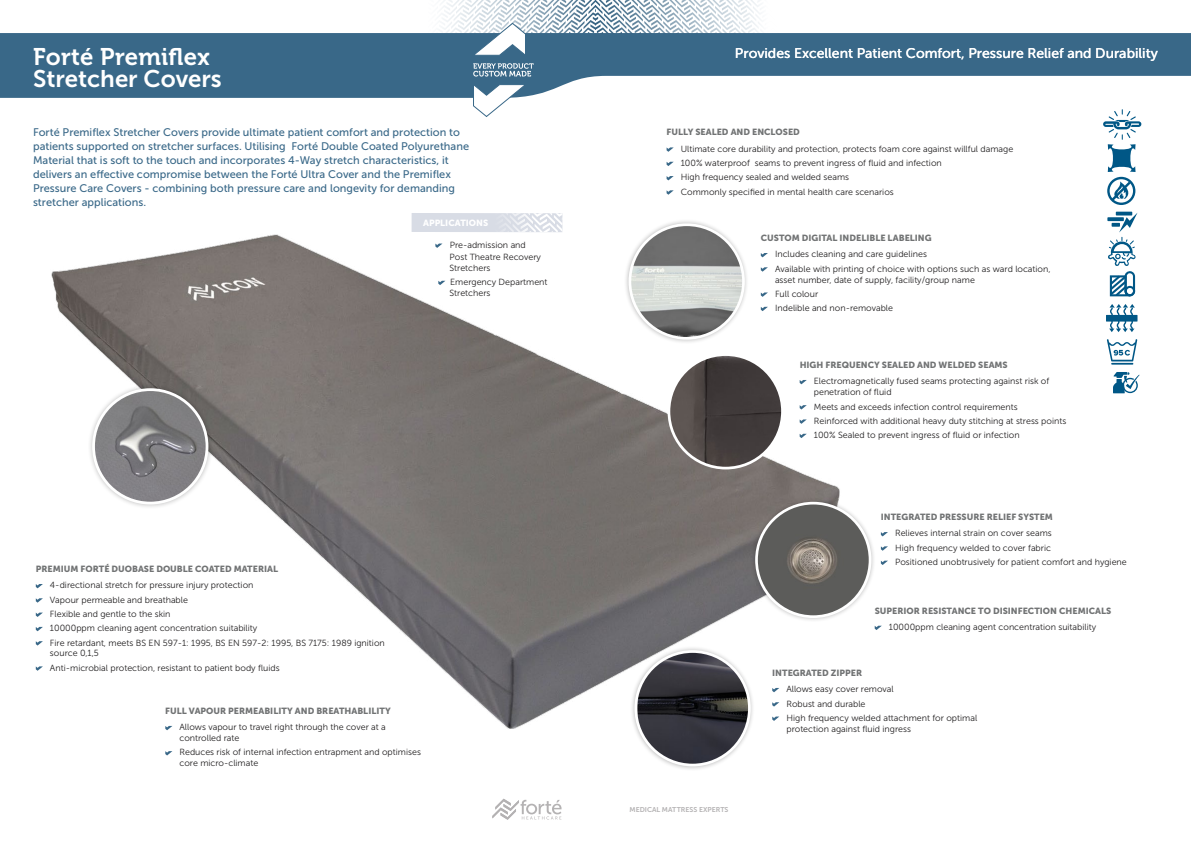
<style>
.page{position:relative;width:1191px;height:842px;background:#fff}
.page>*{position:absolute;margin:0;border:0;box-sizing:border-box;transform-origin:0 0}
.t1{font:24px "Museo Sans 700";color:#fff}
.t2{font:24px "Museo 700";letter-spacing:.01em;color:#fff}
.t3{font:14px "Museo Sans 500";color:#fff}
.t4{font:11px/14px "Museo Sans 500";color:#396888}
.t5{font:8.9px/14.3px "Museo Sans 300";color:#211f20}
.t6{font:8.9px "Museo Sans 900";color:#717374}
.t7{font:8.9px "Museo Sans 900";color:#fff}
.t8{font:7px "Museo Sans 700";color:#b4b2b3}
</style>
<div class="page">
<img style="left:35px;top:147px;width:853px;height:609px">
<div style="left:87px;top:383px;width:126px;height:126px;background:#000;opacity:.25"></div>
<img style="left:94px;top:390px;width:113px;height:113px;border-radius:57px">
<div style="left:92px;top:388px;width:116px;height:116px;border:3px solid #fff;border-radius:50%"></div>
<img style="left:669px;top:355px;width:113px;height:113px;border-radius:57px">
<div style="left:667px;top:353px;width:117px;height:116px;border:3px solid #fff;border-radius:50%"></div>
<div style="left:750px;top:497px;width:126px;height:126px;background:#000;opacity:.25"></div>
<img style="left:756px;top:503px;width:114px;height:114px;border-radius:57px">
<div style="left:755px;top:502px;width:116px;height:116px;border:3px solid #fff;border-radius:50%"></div>
<div style="left:624px;top:219px;width:125px;height:125px;background:#000;opacity:.25"></div>
<img style="left:630px;top:225px;width:113px;height:113px;border-radius:57px">
<div style="left:628px;top:223px;width:117px;height:117px;border:3px solid #fff;border-radius:50%"></div>
<div style="left:630px;top:645px;width:125px;height:126px;background:#000;opacity:.25"></div>
<img style="left:637px;top:651px;width:112px;height:114px">
<div style="left:634px;top:650px;width:116px;height:116px;border:3px solid #fff;border-radius:50%"></div>
<div style="left:1106px;top:315px;width:31px;height:7px;background:#005786"></div>
<svg style="left:1109px;top:304px;width:25px;height:28px"></svg>
<hr style="left:1115px;top:212px;width:17px;height:3px;background:#005786">
<svg style="left:1108px;top:213px;width:29px;height:84px"></svg>
<svg style="left:1107px;top:339px;width:30px;height:22px"></svg>
<hr style="left:1111px;top:363px;width:22px;height:2px;background:#005786">
<svg style="left:1113px;top:372px;width:26px;height:21px"></svg>
<svg style="left:1103px;top:109px;width:38px;height:96px"></svg>
<svg style="left:492px;top:799px;width:69px;height:21px"></svg>
<svg style="left:165px;top:726px;width:7px;height:4px"></svg>
<svg style="left:165px;top:751px;width:7px;height:4px"></svg>
<svg style="left:36px;top:584px;width:7px;height:4px"></svg>
<svg style="left:36px;top:598px;width:7px;height:5px"></svg>
<svg style="left:36px;top:613px;width:7px;height:4px"></svg>
<svg style="left:36px;top:627px;width:7px;height:4px"></svg>
<svg style="left:36px;top:641px;width:7px;height:4px"></svg>
<svg style="left:36px;top:666px;width:7px;height:5px"></svg>
<svg style="left:435px;top:244px;width:7px;height:4px"></svg>
<svg style="left:438px;top:281px;width:7px;height:4px"></svg>
<div style="left:411px;top:213px;width:151px;height:19px;background:#d8dce5"></div>
<svg style="left:505px;top:213px;width:57px;height:19px"></svg>
<svg style="left:881px;top:532px;width:7px;height:4px"></svg>
<svg style="left:881px;top:546px;width:7px;height:5px"></svg>
<svg style="left:881px;top:561px;width:7px;height:4px"></svg>
<svg style="left:799px;top:380px;width:7px;height:4px"></svg>
<svg style="left:799px;top:405px;width:7px;height:4px"></svg>
<svg style="left:799px;top:419px;width:7px;height:5px"></svg>
<svg style="left:799px;top:434px;width:7px;height:4px"></svg>
<svg style="left:666px;top:147px;width:7px;height:5px"></svg>
<svg style="left:666px;top:162px;width:7px;height:4px"></svg>
<svg style="left:666px;top:176px;width:7px;height:4px"></svg>
<svg style="left:666px;top:190px;width:7px;height:5px"></svg>
<svg style="left:761px;top:253px;width:7px;height:4px"></svg>
<svg style="left:761px;top:267px;width:7px;height:5px"></svg>
<svg style="left:761px;top:292px;width:7px;height:5px"></svg>
<svg style="left:761px;top:307px;width:7px;height:4px"></svg>
<svg style="left:874px;top:626px;width:7px;height:4px"></svg>
<svg style="left:772px;top:688px;width:7px;height:4px"></svg>
<svg style="left:772px;top:702px;width:7px;height:5px"></svg>
<svg style="left:772px;top:716px;width:7px;height:5px"></svg>
<svg style="left:0;top:33px;width:1191px;height:65px;fill:#396888"></svg>
<svg style="left:473px;top:63px;width:61px;height:14px"></svg>
<svg style="left:473px;top:83px;width:53px;height:34px"></svg>
<svg style="left:411px;top:0;width:369px;height:57px"></svg>
<h1 class="t2" style="left:33px;top:43px;width:178px">Forté Premiflex</h1>
<h1 class="t1" style="left:33px;top:65px;width:190px">Stretcher Covers</h1>
<p class="t4" style="left:33px;top:125px;width:437px">Forté Premiflex Stretcher Covers provide ultimate patient comfort and protection to patients supported on stretcher surfaces. Utilising Forté Double Coated Polyurethane Material that is soft to the touch and incorporates 4-Way stretch characteristics, it delivers an effective compromise between the Forté Ultra Cover and the Premiflex Pressure Care Covers - combining both pressure care and longevity for demanding stretcher applications.</p>
<p class="t7" style="left:423px;top:218px;width:67px">APPLICATIONS</p>
<p class="t5" style="left:449px;top:239px;width:93px;line-height:12px">Pre-admission and<br>Post Theatre Recovery</p>
<p class="t5" style="left:449px;top:261px;width:99px">Stretchers<br>Emergency Department</p>
<p class="t5" style="left:449px;top:286px;width:42px">Stretchers</p>
<p class="t6" style="left:36px;top:564px;width:244px">PREMIUM FORTÉ DUOBASE DOUBLE COATED MATERIAL</p>
<p class="t5" style="left:50px;top:578px;width:336px">4-directional stretch for pressure injury protection<br>Vapour permeable and breathable<br>Flexible and gentle to the skin<br>10000ppm cleaning agent concentration suitability<br>Fire retardant, meets BS EN 597-1: 1995, BS EN 597-2: 1995, BS 7175: 1989 ignition</p>
<p class="t5" style="left:50px;top:646px;width:231px">source 0,1,5<br>Anti-microbial protection, resistant to patient body fluids</p>
<p class="t6" style="left:165px;top:705px;width:227px">FULL VAPOUR PERMEABILITY AND BREATHABLILITY</p>
<p class="t5" style="left:179px;top:722px;width:208px;line-height:10.9px">Allows vapour to travel right through the cover at a controlled rate</p>
<p class="t5" style="left:179px;top:747px;width:243px;line-height:10.9px">Reduces risk of internal infection entrapment and optimises core micro-climate</p>
<h2 class="t3" style="left:735px;top:45px;width:424px">Provides Excellent Patient Comfort, Pressure Relief and Durability</h2>
<p class="t6" style="left:666px;top:127px;width:135px">FULLY SEALED AND ENCLOSED</p>
<p class="t5" style="left:681px;top:142px;width:334px">Ultimate core durability and protection, protects foam core against willful damage 100% waterproof seams to prevent ingress of fluid and infection<br>High frequency sealed and welded seams<br>Commonly specified in mental health care scenarios</p>
<p class="t6" style="left:761px;top:233px;width:172px">CUSTOM DIGITAL INDELIBLE LABELING</p>
<p class="t5" style="left:775px;top:247px;width:277px">Includes cleaning and care guidelines<br>Available with printing of choice with options such as ward location,</p>
<p class="t5" style="left:775px;top:272px;width:201px">asset number, date of supply, facility/group name<br>Full colour<br>Indelible and non-removable</p>
<p class="t6" style="left:799px;top:360px;width:210px">HIGH FREQUENCY SEALED AND WELDED SEAMS</p>
<p class="t5" style="left:814px;top:376px;width:237px;line-height:10.9px">Electromagnetically fused seams protecting against risk of penetration of fluid</p>
<p class="t5" style="left:814px;top:399px;width:254px">Meets and exceeds infection control requirements<br>Reinforced with additional heavy duty stitching at stress points<br>100% Sealed to prevent ingress of fluid or infection</p>
<p class="t6" style="left:881px;top:512px;width:174px">INTEGRATED PRESSURE RELIEF SYSTEM</p>
<p class="t5" style="left:895px;top:526px;width:233px">Relieves internal strain on cover seams<br>High frequency welded to cover fabric<br>Positioned unobtrusively for patient comfort and hygiene</p>
<p class="t6" style="left:874px;top:605px;width:238px">SUPERIOR RESISTANCE TO DISINFECTION CHEMICALS</p>
<p class="t5" style="left:889px;top:620px;width:209px">10000ppm cleaning agent concentration suitability</p>
<p class="t8" style="left:629px;top:806px;width:100px">MEDICAL MATTRESS EXPERTS</p>
<p class="t6" style="left:772px;top:667px;width:91px">INTEGRATED ZIPPER</p>
<p class="t5" style="left:786px;top:682px;width:192px">Allows easy cover removal<br>Robust and durable<br>High frequency welded attachment for optimal</p>
<p class="t5" style="left:786px;top:722px;width:126px">protection against fluid ingress</p>
</div>
